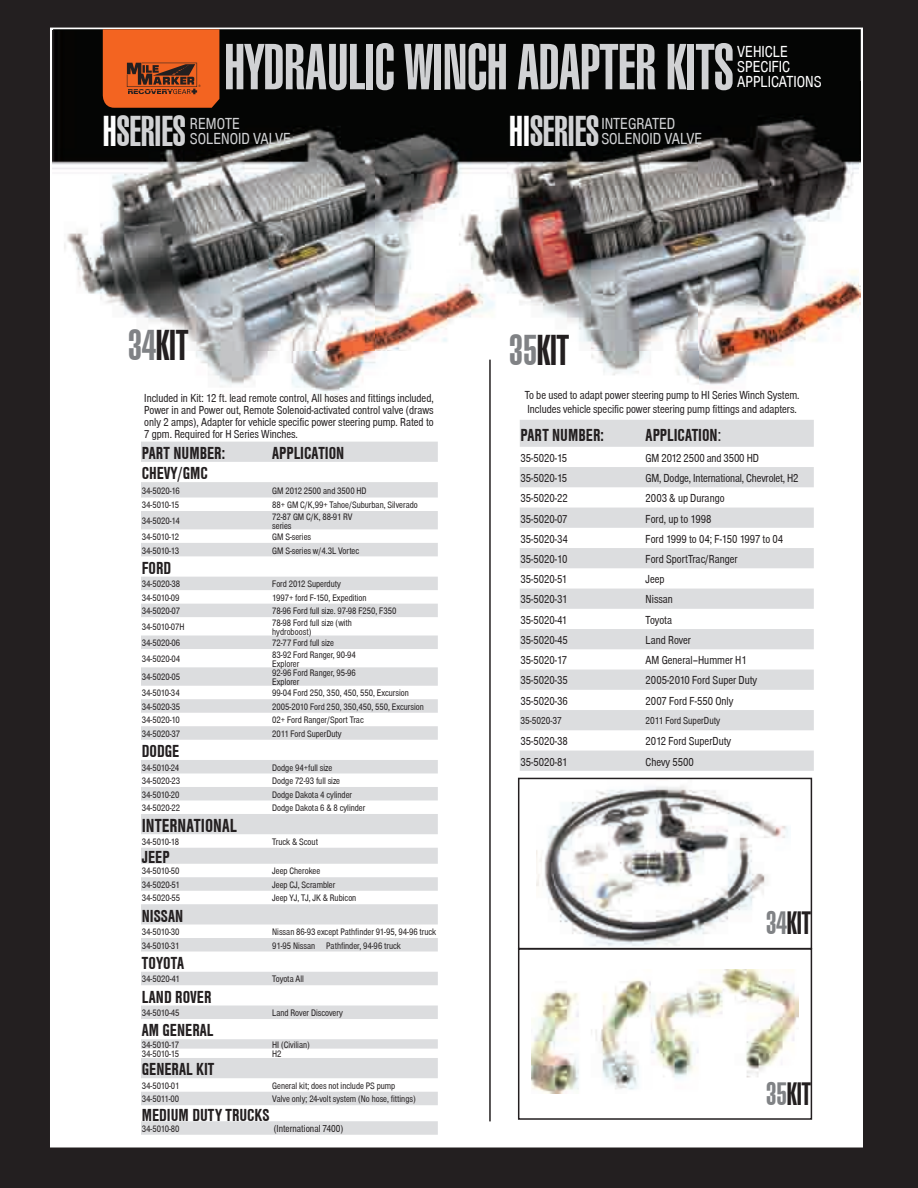
<style>
.page{position:relative;width:918px;height:1188px;background:#231f20}
.page>*{position:absolute;margin:0;border:0;box-sizing:border-box;transform-origin:0 0}
.t1{font:900 extra-condensed 63px "Swiss 911 BT";color:#d1d2d4}
.t2{font:900 extra-condensed 42px "Swiss 911 BT";color:#d1d2d4}
.t3{font:900 extra-condensed 42px "Swiss 911 BT";color:#231f20}
.t4{font:900 extra-condensed 31.5px "Swiss 911 BT";color:#231f20}
.t5{font:700 condensed 19.5px "Nimbus San T";color:#231f20}
.t6{font:700 condensed 18px "Nimbus San T";color:#231f20}
.t7{font:condensed 16.5px/15px "Nimbus San T";color:#d1d2d4}
.t8{font:condensed 16.5px/15px "Nimbus San T";color:#fff}
.t9{font:condensed 12px/12px "Nimbus San T";color:#231f20;text-align:justify}
.t10{font:condensed 10.5px "Nimbus San T";color:#231f20}
.t11{font:condensed 9.75px/9px "Nimbus San T";color:#231f20}
.s1{color:#fff}
.s2{color:#808285}
.s3{font-weight:400}
</style>
<div class="page">
<div style="left:50px;top:406px;width:813px;height:742px;background:#fff"></div>
<img style="left:53px;top:82px;width:807px;height:321px">
<div style="left:53px;top:31px;width:807px;height:51px;background:#040504"></div>
<div style="left:50px;top:28px;width:813px;height:378px;border:2px solid #fff"></div>
<svg style="left:141px;top:442px;width:297px;height:693px;background:#ededee"></svg>
<svg style="left:520px;top:420px;width:294px;height:351px;background:#ececed"></svg>
<img style="left:537px;top:781px;width:254px;height:165px">
<div style="left:518px;top:778px;width:294px;height:171px;border:2px solid #231f20"></div>
<img style="left:531px;top:970px;width:268px;height:124px">
<div style="left:518px;top:948px;width:294px;height:172px;border:2px solid #231f20"></div>
<hr style="left:489px;top:360px;width:2px;height:761px;background:#231f20">
<svg style="left:103px;top:29px;width:116px;height:79px;background:#d75a20"></svg>
<p class="t1" style="left:224px;top:33px;width:511px">HYDRAULIC WINCH ADAPTER KITS</p>
<p class="t8" style="left:737px;top:44px;width:86px">VEHICLE<br>SPECIFIC<br>APPLICATIONS</p>
<p class="t2" style="left:103px;top:108px;width:84px"><span class="s1">H</span>SERIES</p>
<p class="t2" style="left:509px;top:108px;width:91px"><span class="s1">HI</span>SERIES</p>
<p class="t7" style="left:601px;top:116px;width:102px">INTEGRATED<br>SOLENOID VALVE</p>
<p class="t7" style="left:190px;top:116px;width:102px">REMOTE<br>SOLENOID VALVE</p>
<p class="t3" style="left:128px;top:323px;width:61px"><span class="s2">34</span>KIT</p>
<p class="t3" style="left:509px;top:327px;width:61px"><span class="s2">35</span>KIT</p>
<p class="t9" style="left:144px;top:392px;width:291px">Included in Kit: 12 ft. lead remote control, All hoses and fittings included, Power in and Power out, Remote Solenoid-activated control valve (draws only 2 amps), Adapter for vehicle specific power steering pump. Rated to 7 gpm. Required for H Series Winches.</p>
<p class="t6" style="left:142px;top:443px;width:85px">PART NUMBER:</p>
<p class="t6" style="left:272px;top:443px;width:74px">APPLICATION</p>
<p class="t6" style="left:142px;top:463px;width:68px">CHEVY/GMC</p>
<p class="t11" style="left:142px;top:486px;width:40px">34-5020-16</p>
<p class="t11" style="left:272px;top:486px;width:96px">GM 2012 2500 and 3500 HD</p>
<p class="t11" style="left:142px;top:501px;width:39px">34-5010-15</p>
<p class="t11" style="left:272px;top:501px;width:147px">88+ GM C/K,99+ Tahoe/Suburban, Silverado</p>
<p class="t11" style="left:142px;top:517px;width:40px">34-5020-14</p>
<p class="t11" style="left:272px;top:512px;width:82px">72-87 GM C/K, 88-91 RV series</p>
<p class="t11" style="left:142px;top:533px;width:39px">34-5010-12</p>
<p class="t11" style="left:272px;top:533px;width:40px">GM S-series</p>
<p class="t11" style="left:142px;top:546px;width:39px">34-5010-13</p>
<p class="t11" style="left:272px;top:546px;width:88px">GM S-series w/4.3L Vortec</p>
<p class="t6" style="left:142px;top:558px;width:31px">FORD</p>
<p class="t11" style="left:142px;top:580px;width:40px">34-5020-38</p>
<p class="t11" style="left:272px;top:580px;width:70px">Ford 2012 Superduty</p>
<p class="t11" style="left:142px;top:593px;width:39px">34-5010-09</p>
<p class="t11" style="left:272px;top:593px;width:96px">1997+ ford F-150, Expedition</p>
<p class="t11" style="left:142px;top:607px;width:40px">34-5020-07</p>
<p class="t11" style="left:272px;top:607px;width:126px">78-96 Ford full size. 97-98 F250, F350</p>
<p class="t11" style="left:142px;top:623px;width:44px">34-5010-07H</p>
<p class="t11" style="left:272px;top:618px;width:81px">78-98 Ford full size (with hydroboost)</p>
<p class="t11" style="left:142px;top:639px;width:40px">34-5020-06</p>
<p class="t11" style="left:272px;top:639px;width:63px">72-77 Ford full size</p>
<p class="t11" style="left:142px;top:655px;width:40px">34-5020-04</p>
<p class="t11" style="left:272px;top:650px;width:85px">83-92 Ford Ranger, 90-94<br>Explorer</p>
<p class="t11" style="left:142px;top:673px;width:40px">34-5020-05</p>
<p class="t11" style="left:272px;top:668px;width:85px">92-96 Ford Ranger, 95-96<br>Explorer</p>
<p class="t11" style="left:142px;top:689px;width:39px">34-5010-34</p>
<p class="t11" style="left:272px;top:689px;width:138px">99-04 Ford 250, 350, 450, 550, Excursion</p>
<p class="t11" style="left:142px;top:702px;width:40px">34-5020-35</p>
<p class="t11" style="left:272px;top:702px;width:153px">2005-2010 Ford 250, 350,450, 550, Excursion</p>
<p class="t11" style="left:142px;top:716px;width:40px">34-5020-10</p>
<p class="t11" style="left:272px;top:716px;width:93px">02+ Ford Ranger/Sport Trac</p>
<p class="t11" style="left:142px;top:729px;width:40px">34-5020-37</p>
<p class="t11" style="left:272px;top:729px;width:71px">2011 Ford SuperDuty</p>
<p class="t6" style="left:142px;top:741px;width:39px">DODGE</p>
<p class="t11" style="left:142px;top:763px;width:39px">34-5010-24</p>
<p class="t11" style="left:272px;top:763px;width:62px">Dodge 94+full size</p>
<p class="t11" style="left:142px;top:777px;width:40px">34-5020-23</p>
<p class="t11" style="left:272px;top:777px;width:69px">Dodge 72-93 full size</p>
<p class="t11" style="left:142px;top:790px;width:39px">34-5010-20</p>
<p class="t11" style="left:272px;top:790px;width:81px">Dodge Dakota 4 cylinder</p>
<p class="t11" style="left:142px;top:804px;width:40px">34-5020-22</p>
<p class="t11" style="left:272px;top:804px;width:95px">Dodge Dakota 6 &amp; 8 cylinder</p>
<p class="t5" style="left:142px;top:815px;width:97px">INTERNATIONAL</p>
<p class="t11" style="left:142px;top:837px;width:39px">34-5010-18</p>
<p class="t11" style="left:272px;top:837px;width:47px">Truck &amp; Scout</p>
<p class="t6" style="left:142px;top:847px;width:29px">JEEP</p>
<p class="t11" style="left:142px;top:867px;width:39px">34-5010-50</p>
<p class="t11" style="left:272px;top:867px;width:50px">Jeep Cherokee</p>
<p class="t11" style="left:142px;top:880px;width:39px">34-5020-51</p>
<p class="t11" style="left:272px;top:880px;width:65px">Jeep CJ, Scrambler</p>
<p class="t11" style="left:142px;top:894px;width:40px">34-5020-55</p>
<p class="t11" style="left:272px;top:894px;width:86px">Jeep YJ, TJ, JK &amp; Rubicon</p>
<p class="t6" style="left:142px;top:906px;width:43px">NISSAN</p>
<p class="t11" style="left:142px;top:928px;width:39px">34-5010-30</p>
<p class="t11" style="left:272px;top:928px;width:166px">Nissan 86-93 except Pathfinder 91-95, 94-96 truck</p>
<p class="t11" style="left:142px;top:941px;width:39px">34-5010-31</p>
<p class="t11" style="left:272px;top:941px;width:130px">91-95 Nissan Pathfinder, 94-96 truck</p>
<p class="t6" style="left:142px;top:953px;width:44px">TOYOTA</p>
<p class="t11" style="left:142px;top:975px;width:40px">34-5020-41</p>
<p class="t11" style="left:272px;top:975px;width:33px">Toyota All</p>
<p class="t6" style="left:142px;top:987px;width:71px">LAND ROVER</p>
<p class="t11" style="left:142px;top:1009px;width:39px">34-5010-45</p>
<p class="t11" style="left:272px;top:1009px;width:72px">Land Rover Discovery</p>
<p class="t6" style="left:142px;top:1021px;width:73px">AM GENERAL</p>
<p class="t11" style="left:142px;top:1040px;width:39px">34-5010-17</p>
<p class="t11" style="left:272px;top:1040px;width:39px">HI (Civilian)</p>
<p class="t11" style="left:142px;top:1050px;width:39px">34-5010-15</p>
<p class="t11" style="left:272px;top:1050px;width:11px">H2</p>
<p class="t6" style="left:142px;top:1060px;width:74px">GENERAL KIT</p>
<p class="t11" style="left:142px;top:1081px;width:39px">34-5010-01</p>
<p class="t11" style="left:272px;top:1081px;width:125px">General kit; does not include PS pump</p>
<p class="t11" style="left:142px;top:1095px;width:39px">34-5011-00</p>
<p class="t11" style="left:272px;top:1095px;width:145px">Valve only; 24-volt system (No hose, fittings)</p>
<p class="t6" style="left:142px;top:1105px;width:129px">MEDIUM DUTY TRUCKS</p>
<p class="t11" style="left:142px;top:1124px;width:39px">34-5010-80</p>
<p class="t10" style="left:274px;top:1123px;width:71px">(International 7400)</p>
<p class="t9" style="left:525px;top:388px;width:276px;line-height:14.4px">To be used to adapt power steering pump to HI Series Winch System.<br>Includes vehicle specific power steering pump fittings and adapters.</p>
<p class="t6" style="left:521px;top:425px;width:85px">PART NUMBER:</p>
<p class="t6" style="left:646px;top:425px;width:77px">APPLICATION<span class="s3">:</span></p>
<p class="t9" style="left:521px;top:452px;width:48px">35-5020-15</p>
<p class="t9" style="left:646px;top:452px;width:115px">GM 2012 2500 and 3500 HD</p>
<p class="t9" style="left:521px;top:472px;width:48px">35-5020-15</p>
<p class="t9" style="left:646px;top:472px;width:154px">GM, Dodge, International, Chevrolet, H2</p>
<p class="t9" style="left:521px;top:493px;width:49px">35-5020-22</p>
<p class="t9" style="left:646px;top:493px;width:81px">2003 &amp; up Durango</p>
<p class="t9" style="left:521px;top:513px;width:49px">35-5020-07</p>
<p class="t9" style="left:646px;top:513px;width:67px">Ford, up to 1998</p>
<p class="t9" style="left:521px;top:533px;width:49px">35-5020-34</p>
<p class="t9" style="left:646px;top:533px;width:139px">Ford 1999 to 04; F-150 1997 to 04</p>
<p class="t9" style="left:521px;top:553px;width:48px">35-5020-10</p>
<p class="t9" style="left:646px;top:553px;width:94px">Ford SportTrac/Ranger</p>
<p class="t9" style="left:521px;top:573px;width:48px">35-5020-51</p>
<p class="t9" style="left:646px;top:573px;width:21px">Jeep</p>
<p class="t9" style="left:521px;top:594px;width:49px">35-5020-31</p>
<p class="t9" style="left:646px;top:594px;width:29px">Nissan</p>
<p class="t9" style="left:521px;top:614px;width:48px">35-5020-41</p>
<p class="t9" style="left:646px;top:614px;width:28px">Toyota</p>
<p class="t9" style="left:521px;top:634px;width:49px">35-5020-45</p>
<p class="t9" style="left:646px;top:634px;width:47px">Land Rover</p>
<p class="t9" style="left:521px;top:654px;width:48px">35-5020-17</p>
<p class="t9" style="left:646px;top:654px;width:103px">AM General–Hummer H1</p>
<p class="t9" style="left:521px;top:675px;width:49px">35-5020-35</p>
<p class="t9" style="left:646px;top:675px;width:113px">2005-2010 Ford Super Duty</p>
<p class="t9" style="left:521px;top:695px;width:49px">35-5020-36</p>
<p class="t9" style="left:646px;top:695px;width:89px">2007 Ford F-550 Only</p>
<p class="t10" style="left:521px;top:715px;width:43px">35-5020-37</p>
<p class="t10" style="left:646px;top:715px;width:76px">2011 Ford SuperDuty</p>
<p class="t9" style="left:521px;top:736px;width:49px">35-5020-38</p>
<p class="t9" style="left:646px;top:736px;width:87px">2012 Ford SuperDuty</p>
<p class="t9" style="left:521px;top:756px;width:48px">35-5020-81</p>
<p class="t9" style="left:646px;top:756px;width:50px">Chevy 5500</p>
<p class="t4" style="left:766px;top:906px;width:46px"><span class="s2">34</span>KIT</p>
<p class="t4" style="left:766px;top:1077px;width:46px"><span class="s2">35</span>KIT</p>
</div>
